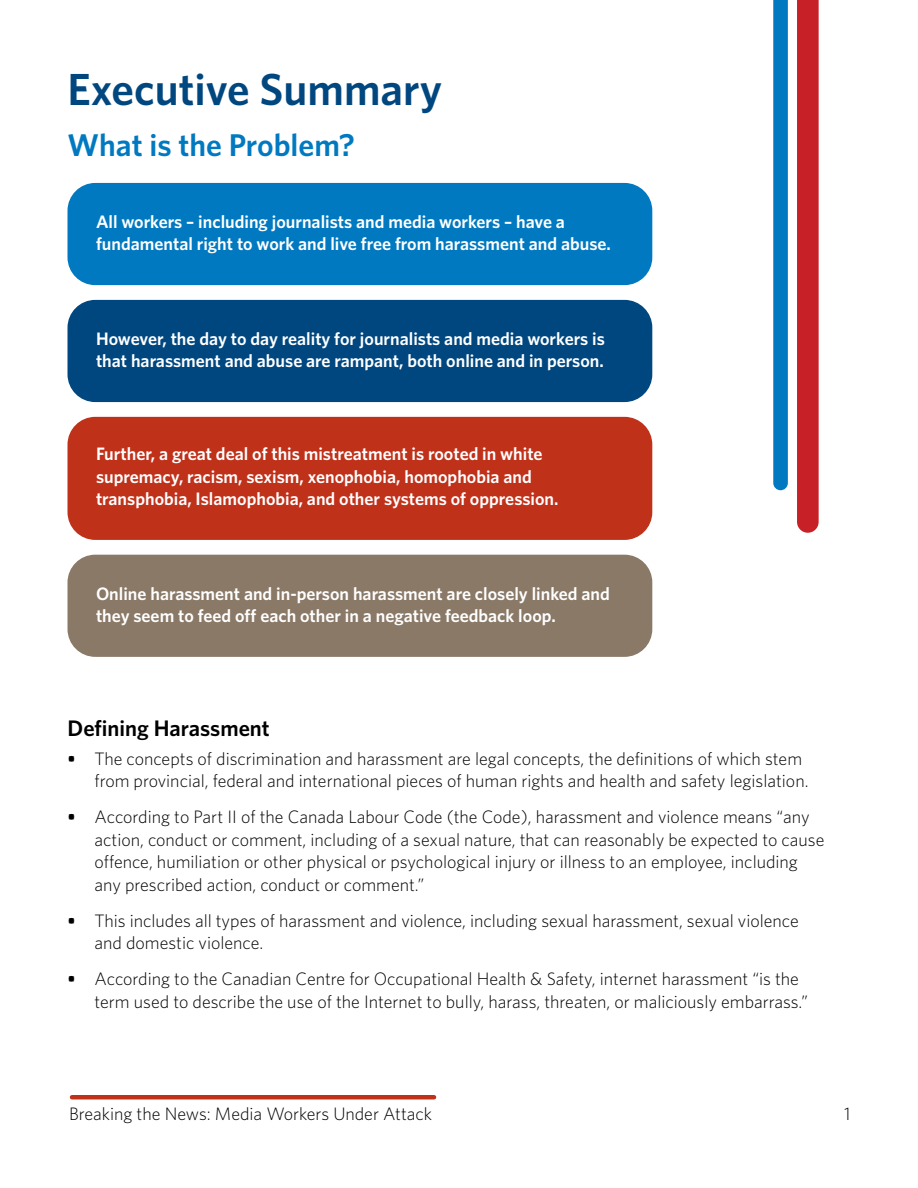
<style>
.page{position:relative;width:918px;height:1188px;background:#fff}
.page>*{position:absolute;margin:0;border:0;box-sizing:border-box;transform-origin:0 0}
.t1{font:600 45px "Whitney HTF";color:#004780}
.t2{font:600 31.5px "Whitney HTF";color:#0079c1}
.t3{font:600 22.5px "Whitney HTF";color:#000}
.t4{font:300 18px/22.5px "Whitney HTF";color:#000}
.Body_Text{font:600 18px/22.5px "Whitney HTF";color:#fff}
.s1{font-weight:600}
</style>
<div class="page">
<div style="left:72px;top:1095px;width:362px;height:5px;background:#c0311a"></div>
<div style="left:68px;top:184px;width:584px;height:100px;background:#0079c1;border-radius:27px"></div>
<div style="left:68px;top:183px;width:584px;height:102px;border:2px solid #0079c1;border-radius:27px"></div>
<div style="left:68px;top:301px;width:584px;height:100px;background:#004780;border-radius:27px"></div>
<div style="left:68px;top:300px;width:584px;height:102px;border:2px solid #004780;border-radius:27px"></div>
<div style="left:68px;top:418px;width:584px;height:121px;background:#c0311a;border-radius:27px"></div>
<div style="left:68px;top:417px;width:584px;height:123px;border:2px solid #c0311a;border-radius:27px"></div>
<div style="left:68px;top:555px;width:584px;height:101px;background:#8a7967;border-radius:27px"></div>
<div style="left:68px;top:555px;width:584px;height:102px;border:2px solid #8a7967;border-radius:27px"></div>
<div style="left:797px;top:0;width:22px;height:533px;background:#c72127"></div>
<svg style="left:773px;top:0;width:15px;height:490px;background:#077cc2"></svg>
<h1 class="t1" style="left:68px;top:62px;width:376px">Executive Summary</h1>
<h2 class="t2" style="left:68px;top:126px;width:289px">What is the Problem?</h2>
<p class="Body_Text" style="left:96px;top:210px;width:516px">All workers – including journalists and media workers – have a fundamental right to work and live free from harassment and abuse.</p>
<p class="Body_Text" style="left:96px;top:327px;width:510px">However, the day to day reality for journalists and media workers is that harassment and abuse are rampant, both online and in person.</p>
<p class="Body_Text" style="left:96px;top:442px;width:464px">Further, a great deal of this mistreatment is rooted in white supremacy, racism, sexism, xenophobia, homophobia and transphobia, Islamophobia, and other systems of oppression.</p>
<p class="Body_Text" style="left:96px;top:582px;width:515px">Online harassment and in-person harassment are closely linked and they seem to feed off each other in a negative feedback loop.</p>
<h3 class="t3" style="left:68px;top:714px;width:204px">Defining Harassment</h3>
<p class="t4" style="left:94px;top:747px;width:716px;text-indent:-27px"><span class="s1">•</span> The concepts of discrimination and harassment are legal concepts, the definitions of which stem from provincial, federal and international pieces of human rights and health and safety legislation.</p>
<p class="t4" style="left:94px;top:806px;width:732px;text-indent:-27px"><span class="s1">•</span> According to Part II of the Canada Labour Code (the Code), harassment and violence means “any action, conduct or comment, including of a sexual nature, that can reasonably be expected to cause offence, humiliation or other physical or psychological injury or illness to an employee, including any prescribed action, conduct or comment.”</p>
<p class="t4" style="left:94px;top:909px;width:706px;text-indent:-27px"><span class="s1">•</span> This includes all types of harassment and violence, including sexual harassment, sexual violence and domestic violence.</p>
<p class="t4" style="left:94px;top:968px;width:715px;text-indent:-27px"><span class="s1">•</span> According to the Canadian Centre for Occupational Health &amp; Safety, internet harassment “is the term used to describe the use of the Internet to bully, harass, threaten, or maliciously embarrass.”</p>
<p class="t4" style="left:69px;top:1102px;width:365px">Breaking the News: Media Workers Under Attack</p>
<p class="t4" style="left:844px;top:1102px;width:8px">1</p>
</div>
